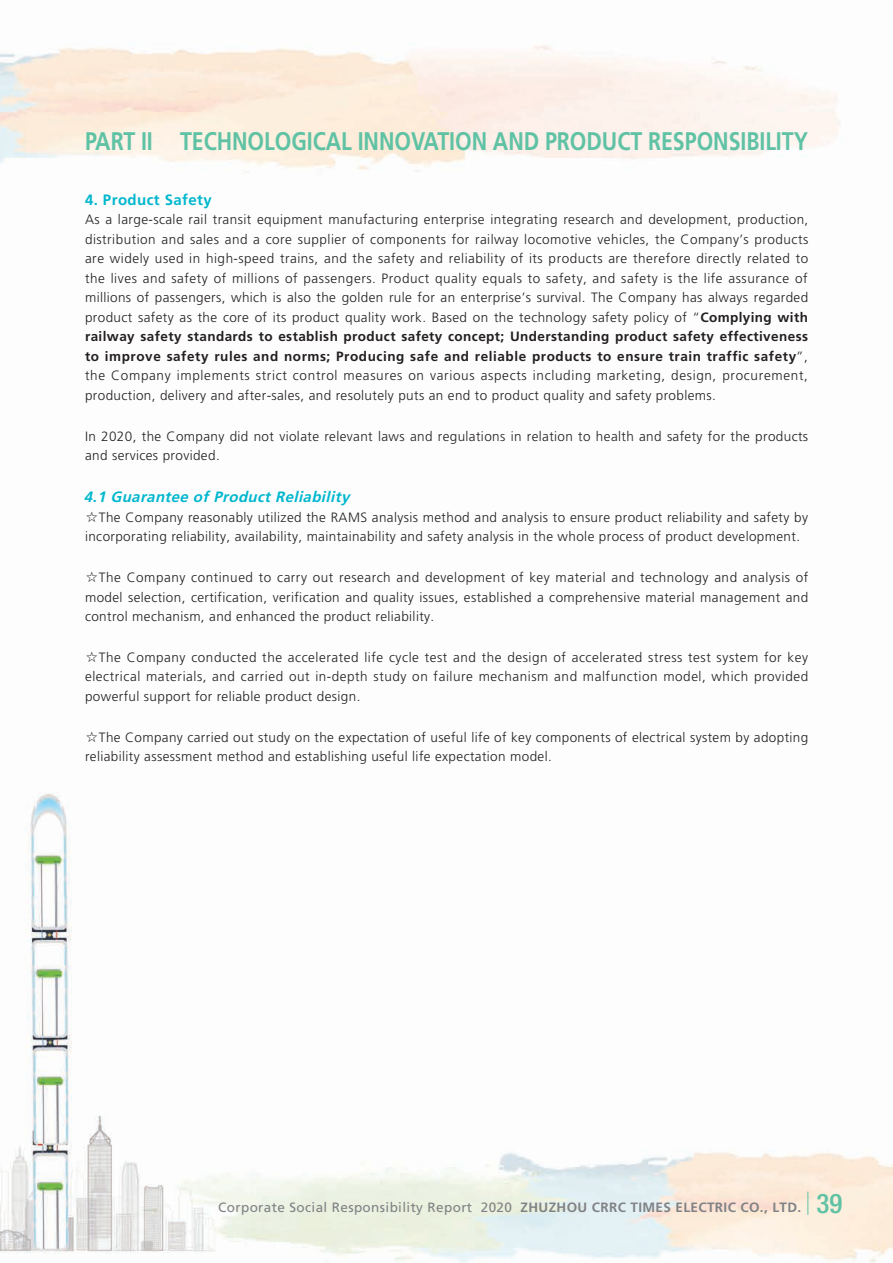
<style>
.page{position:relative;width:893px;height:1263px;background:#fff}
.page>*{position:absolute;margin:0;border:0;box-sizing:border-box;transform-origin:0 0}
.t1{font:700 25.5px "Frutiger LT Std";letter-spacing:-.005em;color:#5fc2a4;scale:.84 1}
._03_Heading_3{font:italic 700 15px "Frutiger LT Std";color:#00b7ce}
._02_Heading_2{font:700 15px "Frutiger LT Std";letter-spacing:.03em;color:#00b7ce}
._00_Body_text{font:300 13.5px/19.5px "Frutiger LT Std";letter-spacing:.03em;color:#231f20;text-align:justify}
.t2{font:13.5px "Frutiger LT Std";letter-spacing:.03em;color:#808285}
.s1{font-weight:700}
.s2{font-family:"M Hei HK"}
.s3{font-family:"Helvetica Neue LT Std";font-weight:500;font-stretch:condensed;font-size:27px;color:#5fc2a4}
</style>
<div class="page">
<img style="left:0;top:45px;width:893px;height:1218px">
<svg style="left:807px;top:1192px;width:1px;height:22px"></svg>
<h1 class="t1" style="left:85px;top:126px;width:862px">PART II TECHNOLOGICAL INNOVATION AND PRODUCT RESPONSIBILITY</h1>
<p class="_02_Heading_2" style="left:85px;top:191px;width:128px">4. Product Safety</p>
<p class="_00_Body_text" style="left:85px;top:210px;width:725px">As a large-scale rail transit equipment manufacturing enterprise integrating research and development, production, distribution and sales and a core supplier of components for railway locomotive vehicles, the Company’s products are widely used in high-speed trains, and the safety and reliability of its products are therefore directly related to the lives and safety of millions of passengers. Product quality equals to safety, and safety is the life assurance of millions of passengers, which is also the golden rule for an enterprise’s survival. The Company has always regarded product safety as the core of its product quality work. Based on the technology safety policy of “<span class="s1">Complying with railway safety standards to establish product safety concept; Understanding product safety effectiveness to improve safety rules and norms; Producing safe and reliable products to ensure train traffic safety</span>”, the Company implements strict control measures on various aspects including marketing, design, procurement, production, delivery and after-sales, and resolutely puts an end to product quality and safety problems.</p>
<p class="_00_Body_text" style="left:85px;top:426px;width:725px">In 2020, the Company did not violate relevant laws and regulations in relation to health and safety for the products and services provided.</p>
<p class="_03_Heading_3" style="left:84px;top:488px;width:271px">4.1 Guarantee of Product Reliability</p>
<p class="_00_Body_text" style="left:85px;top:508px;width:725px"><span class="s2">☆</span>The Company reasonably utilized the RAMS analysis method and analysis to ensure product reliability and safety by incorporating reliability, availability, maintainability and safety analysis in the whole process of product development.</p>
<p class="_00_Body_text" style="left:85px;top:568px;width:725px"><span class="s2">☆</span>The Company continued to carry out research and development of key material and technology and analysis of model selection, certification, verification and quality issues, established a comprehensive material management and control mechanism, and enhanced the product reliability.</p>
<p class="_00_Body_text" style="left:85px;top:648px;width:725px"><span class="s2">☆</span>The Company conducted the accelerated life cycle test and the design of accelerated stress test system for key electrical materials, and carried out in-depth study on failure mechanism and malfunction model, which provided powerful support for reliable product design.</p>
<p class="_00_Body_text" style="left:85px;top:727px;width:725px"><span class="s2">☆</span>The Company carried out study on the expectation of useful life of key components of electrical system by adopting reliability assessment method and establishing useful life expectation model.</p>
<p class="t2" style="left:218px;top:1199px;width:626px">Corporate Social Responsibility Report 2020 <span class="s1">ZHUZHOU CRRC TIMES ELECTRIC CO., LTD.</span> <span class="s3">39</span></p>
</div>
